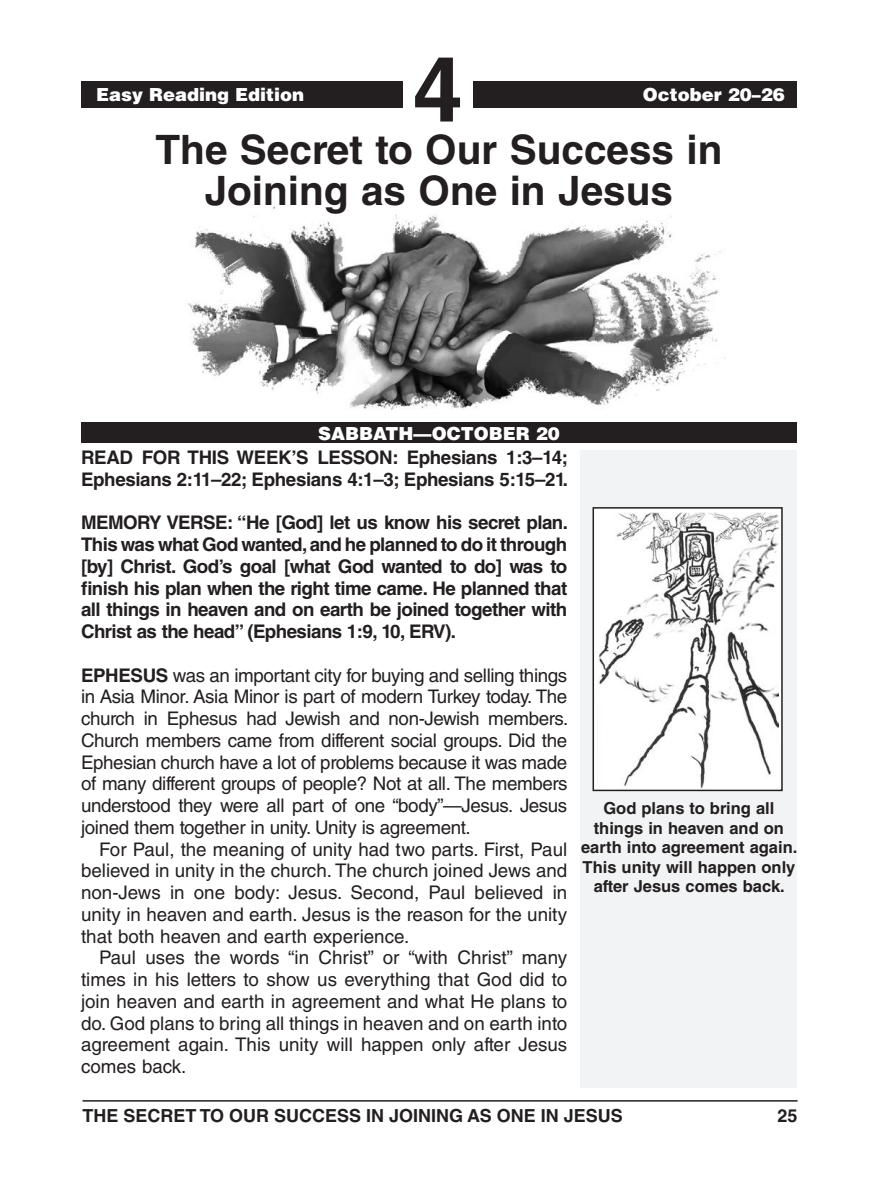
<style>
.page{position:relative;width:878px;height:1202px;background:#fff}
.page>*{position:absolute;margin:0;border:0;box-sizing:border-box;transform-origin:0 0}
.t1{font:700 90px "Helvetica LT Std";color:#231f20}
.Lesson_Title{font:700 40.5px/40.5px "Helvetica LT Std";color:#231f20;text-align:center}
.Body_Text{font:18.75px/21.8px "Helvetica LT Std";color:#231f20;text-align:justify}
.Body_Text_NoIndent_S{font:18.75px/21.8px "Helvetica LT Std";letter-spacing:-.02em;color:#231f20;text-align:justify}
.Body_Text_NoIndent_B{font:700 18.75px/21.8px "Helvetica LT Std";letter-spacing:-.02em;color:#231f20}
.t2{font:700 18px "Helvetica LT Std";color:#231f20}
.Sabbath_Heading{font:900 18px "Helvetica LT Std";color:#fff}
.Running_Head_-_Right{font:900 18px "Helvetica LT Std";color:#fff}
.Image_Captions{font:700 16.5px/19.5px "Helvetica LT Std";color:#231f20;text-align:center}
.s1{font-weight:700}
</style>
<div class="page">
<hr style="left:82px;top:1100px;width:715px;height:1px;background:#231f20">
<div style="left:580px;top:450px;width:216px;height:637px;background:#f2f3f4"></div>
<div style="left:81px;top:81px;width:322px;height:27px;background:#231f20"></div>
<div style="left:472px;top:81px;width:324px;height:27px;background:#231f20"></div>
<img style="left:188px;top:206px;width:537px;height:204px">
<div style="left:81px;top:422px;width:715px;height:20px;background:#231f20"></div>
<div style="left:593px;top:508px;width:189px;height:282px;background:#fff"></div>
<img style="left:599px;top:512px;width:179px;height:276px">
<div style="left:592px;top:507px;width:190px;height:284px;border:2px solid #231f20"></div>
<p class="Sabbath_Heading" style="left:96px;top:82px;width:210px">Easy Reading Edition</p>
<h1 class="t1" style="left:412px;top:35px;width:52px">4</h1>
<p class="Running_Head_-_Right" style="left:642px;top:82px;width:144px">October 20–26</p>
<p class="Lesson_Title" style="left:155px;top:129px;width:568px">The Secret to Our Success in<br>Joining as One in Jesus</p>
<p class="Sabbath_Heading" style="left:318px;top:421px;width:243px">SABBATH—OCTOBER 20</p>
<p class="Body_Text_NoIndent_B" style="left:81px;top:446px;width:488px">READ FOR THIS WEEK’S LESSON: Ephesians 1:3–14;<br>Ephesians 2:11–22; Ephesians 4:1–3; Ephesians 5:15–21.</p>
<p class="Body_Text_NoIndent_B" style="left:81px;top:511px;width:488px;text-align:justify">MEMORY VERSE: “He [God] let us know his secret plan.<br>This was what God wanted, and he planned to do it through [by] Christ. God’s goal [what God wanted to do] was to finish his plan when the right time came. He planned that all things in heaven and on earth be joined together with Christ as the head” (Ephesians 1:9, 10, ERV).</p>
<p class="Body_Text_NoIndent_S" style="left:81px;top:664px;width:489px"><span class="s1">EPHESUS</span> was an important city for buying and selling things in Asia Minor. Asia Minor is part of modern Turkey today. The church in Ephesus had Jewish and non-Jewish members.<br>Church members came from different social groups. Did the Ephesian church have a lot of problems because it was made of many different groups of people? Not at all. The members understood they were all part of one “body”—Jesus. Jesus joined them together in unity. Unity is agreement.</p>
<p class="Body_Text" style="left:81px;top:838px;width:488px;text-indent:18px">For Paul, the meaning of unity had two parts. First, Paul believed in unity in the church. The church joined Jews and non-Jews in one body: Jesus. Second, Paul believed in unity in heaven and earth. Jesus is the reason for the unity that both heaven and earth experience.</p>
<p class="Body_Text" style="left:81px;top:947px;width:488px;text-indent:18px">Paul uses the words “in Christ” or “with Christ” many times in his letters to show us everything that God did to join heaven and earth in agreement and what He plans to do. God plans to bring all things in heaven and on earth into agreement again. This unity will happen only after Jesus comes back.</p>
<p class="Image_Captions" style="left:581px;top:798px;width:218px">God plans to bring all things in heaven and on earth into agreement again.<br>This unity will happen only after Jesus comes back.</p>
<p class="t2" style="left:82px;top:1104px;width:542px">THE SECRET TO OUR SUCCESS IN JOINING AS ONE IN JESUS</p>
<p class="t2" style="left:777px;top:1104px;width:22px">25</p>
</div>
